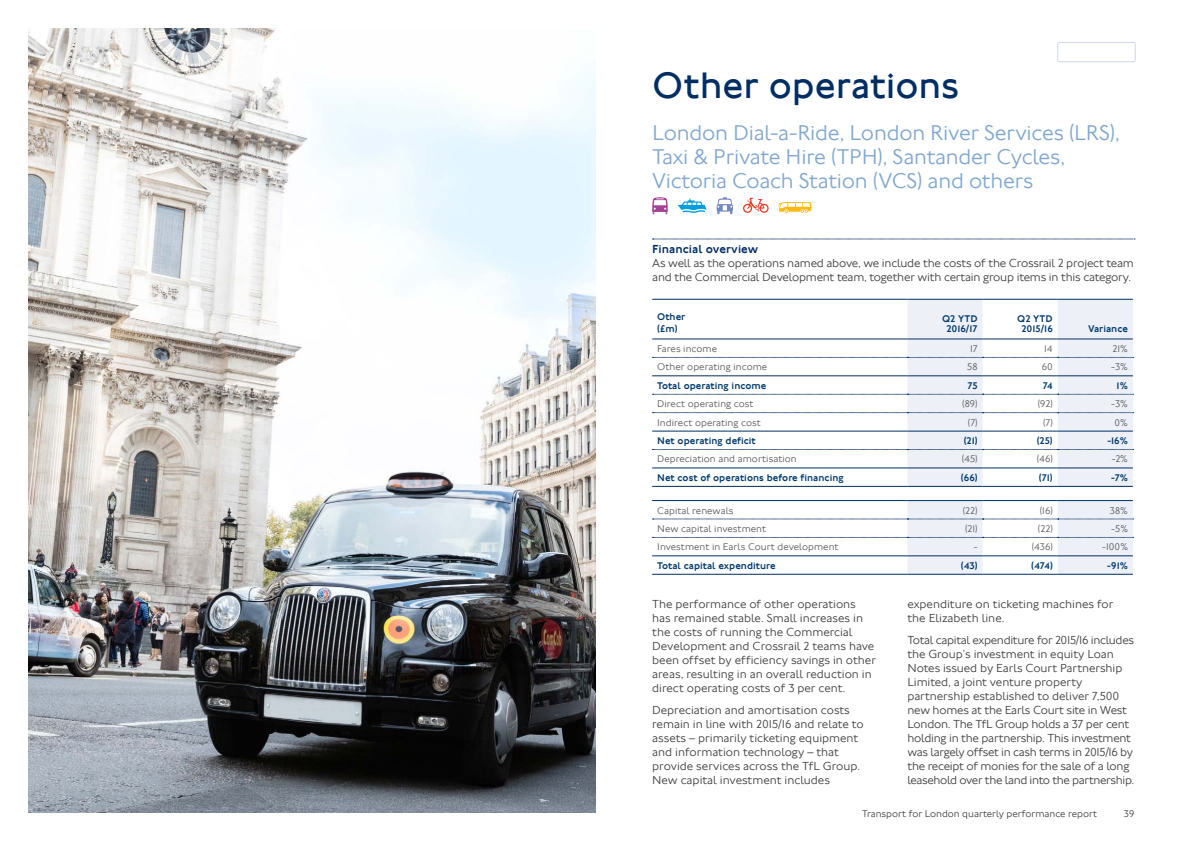
<style>
.page{position:relative;width:1191px;height:842px;background:#fff}
.page>*{position:absolute;margin:0;border:0;box-sizing:border-box;transform-origin:0 0}
.t1{font:38px "Johnston 100";letter-spacing:-.005em;color:#002e63}
.t2{font:300 22px/24px "Johnston 100";letter-spacing:-.01em;color:#81a7cf}
.t3{font:300 12px/14px "Johnston 100";letter-spacing:-.01em;color:#414042}
.t4{font:500 12px "Johnston 100";letter-spacing:.005em;color:#002e63}
.t5{font:300 10px "Johnston 100";letter-spacing:.005em;color:#58595b}
.t6{font:500 10px/10px "Johnston 100";letter-spacing:.005em;color:#013b6e;text-align:center}
.t7{font:300 10px "Johnston 100";color:#414042}
</style>
<div class="page">
<img style="left:28px;top:29px;width:567px;height:784px">
<svg style="left:778px;top:202px;width:33px;height:11px"></svg>
<svg style="left:652px;top:197px;width:16px;height:17px"></svg>
<svg style="left:678px;top:199px;width:28px;height:14px"></svg>
<svg style="left:716px;top:197px;width:17px;height:17px"></svg>
<svg style="left:743px;top:198px;width:25px;height:15px"></svg>
<svg style="left:907px;top:300px;width:225px;height:274px;fill:#edf0f7"></svg>
<hr style="left:652px;top:299px;width:255px;height:1px;background:#002e63">
<hr style="left:907px;top:299px;width:75px;height:1px;background:#002e63">
<hr style="left:982px;top:299px;width:75px;height:1px;background:#002e63">
<hr style="left:1057px;top:299px;width:75px;height:1px;background:#002e63">
<hr style="left:652px;top:339px;width:255px;height:1px;background:#002e63">
<hr style="left:907px;top:339px;width:75px;height:1px;background:#002e63">
<hr style="left:982px;top:339px;width:75px;height:1px;background:#002e63">
<hr style="left:1057px;top:339px;width:75px;height:1px;background:#002e63">
<hr style="left:652px;top:500px;width:255px;height:1px;background:#002e63">
<hr style="left:907px;top:500px;width:75px;height:1px;background:#002e63">
<hr style="left:982px;top:500px;width:75px;height:1px;background:#002e63">
<hr style="left:1057px;top:500px;width:75px;height:1px;background:#002e63">
<svg style="left:652px;top:357px;width:481px;height:1px"></svg>
<svg style="left:652px;top:394px;width:481px;height:1px"></svg>
<svg style="left:652px;top:412px;width:481px;height:1px"></svg>
<svg style="left:652px;top:449px;width:481px;height:1px"></svg>
<svg style="left:652px;top:519px;width:481px;height:1px"></svg>
<svg style="left:652px;top:537px;width:481px;height:1px"></svg>
<hr style="left:652px;top:375px;width:255px;height:1px;background:#002e63">
<hr style="left:907px;top:375px;width:75px;height:1px;background:#002e63">
<hr style="left:982px;top:375px;width:75px;height:1px;background:#002e63">
<hr style="left:1057px;top:375px;width:75px;height:1px;background:#002e63">
<hr style="left:652px;top:431px;width:255px;height:1px;background:#002e63">
<hr style="left:907px;top:431px;width:75px;height:1px;background:#002e63">
<hr style="left:982px;top:431px;width:75px;height:1px;background:#002e63">
<hr style="left:1057px;top:431px;width:75px;height:1px;background:#002e63">
<hr style="left:652px;top:467px;width:255px;height:1px;background:#002e63">
<hr style="left:907px;top:467px;width:75px;height:1px;background:#002e63">
<hr style="left:982px;top:467px;width:75px;height:1px;background:#002e63">
<hr style="left:1057px;top:467px;width:75px;height:1px;background:#002e63">
<hr style="left:652px;top:486px;width:255px;height:1px;background:#002e63">
<hr style="left:907px;top:486px;width:75px;height:1px;background:#002e63">
<hr style="left:982px;top:486px;width:75px;height:1px;background:#002e63">
<hr style="left:1057px;top:486px;width:75px;height:1px;background:#002e63">
<hr style="left:652px;top:555px;width:255px;height:1px;background:#002e63">
<hr style="left:907px;top:555px;width:75px;height:1px;background:#002e63">
<hr style="left:982px;top:555px;width:75px;height:1px;background:#002e63">
<hr style="left:1057px;top:555px;width:75px;height:1px;background:#002e63">
<hr style="left:652px;top:574px;width:255px;height:1px;background:#002e63">
<hr style="left:907px;top:574px;width:75px;height:1px;background:#002e63">
<hr style="left:982px;top:574px;width:75px;height:1px;background:#002e63">
<hr style="left:1057px;top:574px;width:75px;height:1px;background:#002e63">
<svg style="left:652px;top:239px;width:483px;height:1px"></svg>
<div style="left:1057px;top:42px;width:78px;height:20px;border:1px solid #d0d8e8"></div>
<h1 class="t1" style="left:652px;top:65px;width:309px">Other operations</h1>
<h2 class="t2" style="left:652px;top:121px;width:469px">London Dial-a-Ride, London River Services (LRS),<br>Taxi &amp; Private Hire (TPH), Santander Cycles,<br>Victoria Coach Station (VCS) and others</h2>
<p class="t4" style="left:652px;top:242px;width:108px">Financial overview</p>
<p class="t3" style="left:652px;top:256px;width:483px">As well as the operations named above, we include the costs of the Crossrail 2 project team and the Commercial Development team, together with certain group items in this category.</p>
<p class="t6" style="left:657px;top:311px;width:30px;line-height:12px;text-align:left">Other (£m)</p>
<p class="t6" style="left:942px;top:314px;width:37px">Q2 YTD<br>2016/17</p>
<p class="t6" style="left:1017px;top:314px;width:37px">Q2 YTD<br>2015/16</p>
<p class="t6" style="left:1088px;top:324px;width:41px">Variance</p>
<p class="t5" style="left:657px;top:343px;width:61px">Fares income</p>
<p class="t5" style="left:970px;top:343px;width:9px">17</p>
<p class="t5" style="left:1044px;top:343px;width:10px">14</p>
<p class="t5" style="left:1112px;top:343px;width:17px">21%</p>
<p class="t5" style="left:657px;top:361px;width:112px">Other operating income</p>
<p class="t5" style="left:967px;top:361px;width:12px">58</p>
<p class="t5" style="left:1041px;top:361px;width:12px">60</p>
<p class="t5" style="left:1111px;top:361px;width:18px">-3%</p>
<p class="t6" style="left:657px;top:381px;width:111px">Total operating income</p>
<p class="t6" style="left:967px;top:381px;width:12px">75</p>
<p class="t6" style="left:1042px;top:381px;width:12px">74</p>
<p class="t6" style="left:1116px;top:381px;width:13px">1%</p>
<p class="t5" style="left:657px;top:398px;width:98px">Direct operating cost</p>
<p class="t5" style="left:962px;top:398px;width:17px">(89)</p>
<p class="t5" style="left:1037px;top:398px;width:17px">(92)</p>
<p class="t5" style="left:1111px;top:398px;width:18px">-3%</p>
<p class="t5" style="left:657px;top:417px;width:105px">Indirect operating cost</p>
<p class="t5" style="left:967px;top:417px;width:11px">(7)</p>
<p class="t5" style="left:1043px;top:417px;width:11px">(7)</p>
<p class="t5" style="left:1114px;top:417px;width:15px">0%</p>
<p class="t6" style="left:657px;top:436px;width:100px">Net operating deficit</p>
<p class="t6" style="left:963px;top:436px;width:15px">(21)</p>
<p class="t6" style="left:1036px;top:436px;width:18px">(25)</p>
<p class="t6" style="left:1107px;top:436px;width:22px">-16%</p>
<p class="t5" style="left:657px;top:454px;width:141px">Depreciation and amortisation</p>
<p class="t5" style="left:961px;top:454px;width:17px">(45)</p>
<p class="t5" style="left:1036px;top:454px;width:18px">(46)</p>
<p class="t5" style="left:1111px;top:454px;width:18px">-2%</p>
<p class="t6" style="left:657px;top:473px;width:188px">Net cost of operations before financing</p>
<p class="t6" style="left:961px;top:473px;width:18px">(66)</p>
<p class="t6" style="left:1039px;top:473px;width:15px">(71)</p>
<p class="t6" style="left:1111px;top:473px;width:18px">-7%</p>
<p class="t5" style="left:657px;top:505px;width:78px">Capital renewals</p>
<p class="t5" style="left:962px;top:505px;width:16px">(22)</p>
<p class="t5" style="left:1039px;top:505px;width:15px">(16)</p>
<p class="t5" style="left:1110px;top:505px;width:20px">38%</p>
<p class="t5" style="left:657px;top:523px;width:110px">New capital investment</p>
<p class="t5" style="left:965px;top:523px;width:14px">(21)</p>
<p class="t5" style="left:1038px;top:523px;width:16px">(22)</p>
<p class="t5" style="left:1111px;top:523px;width:18px">-5%</p>
<p class="t5" style="left:657px;top:541px;width:183px">Investment in Earls Court development</p>
<p class="t5" style="left:973px;top:541px;width:5px">-</p>
<p class="t5" style="left:1031px;top:541px;width:23px">(436)</p>
<p class="t5" style="left:1102px;top:541px;width:27px">-100%</p>
<p class="t6" style="left:657px;top:561px;width:120px">Total capital expenditure</p>
<p class="t6" style="left:961px;top:561px;width:18px">(43)</p>
<p class="t6" style="left:1031px;top:561px;width:23px">(474)</p>
<p class="t6" style="left:1107px;top:561px;width:22px">-91%</p>
<p class="t3" style="left:652px;top:597px;width:225px">The performance of other operations has remained stable. Small increases in the costs of running the Commercial Development and Crossrail 2 teams have been offset by efficiency savings in other areas, resulting in an overall reduction in direct operating costs of 3 per cent.</p>
<p class="t3" style="left:652px;top:703px;width:213px">Depreciation and amortisation costs remain in line with 2015/16 and relate to assets – primarily ticketing equipment and information technology – that provide services across the TfL Group.<br>New capital investment includes</p>
<p class="t3" style="left:907px;top:597px;width:207px">expenditure on ticketing machines for the Elizabeth line.</p>
<p class="t3" style="left:907px;top:633px;width:228px">Total capital expenditure for 2015/16 includes the Group’s investment in equity Loan Notes issued by Earls Court Partnership Limited, a joint venture property partnership established to deliver 7,500 new homes at the Earls Court site in West London. The TfL Group holds a 37 per cent holding in the partnership. This investment was largely offset in cash terms in 2015/16 by the receipt of monies for the sale of a long leasehold over the land into the partnership.</p>
<p class="t7" style="left:862px;top:808px;width:237px">Transport for London quarterly performance report</p>
<p class="t7" style="left:1124px;top:808px;width:12px">39</p>
</div>
